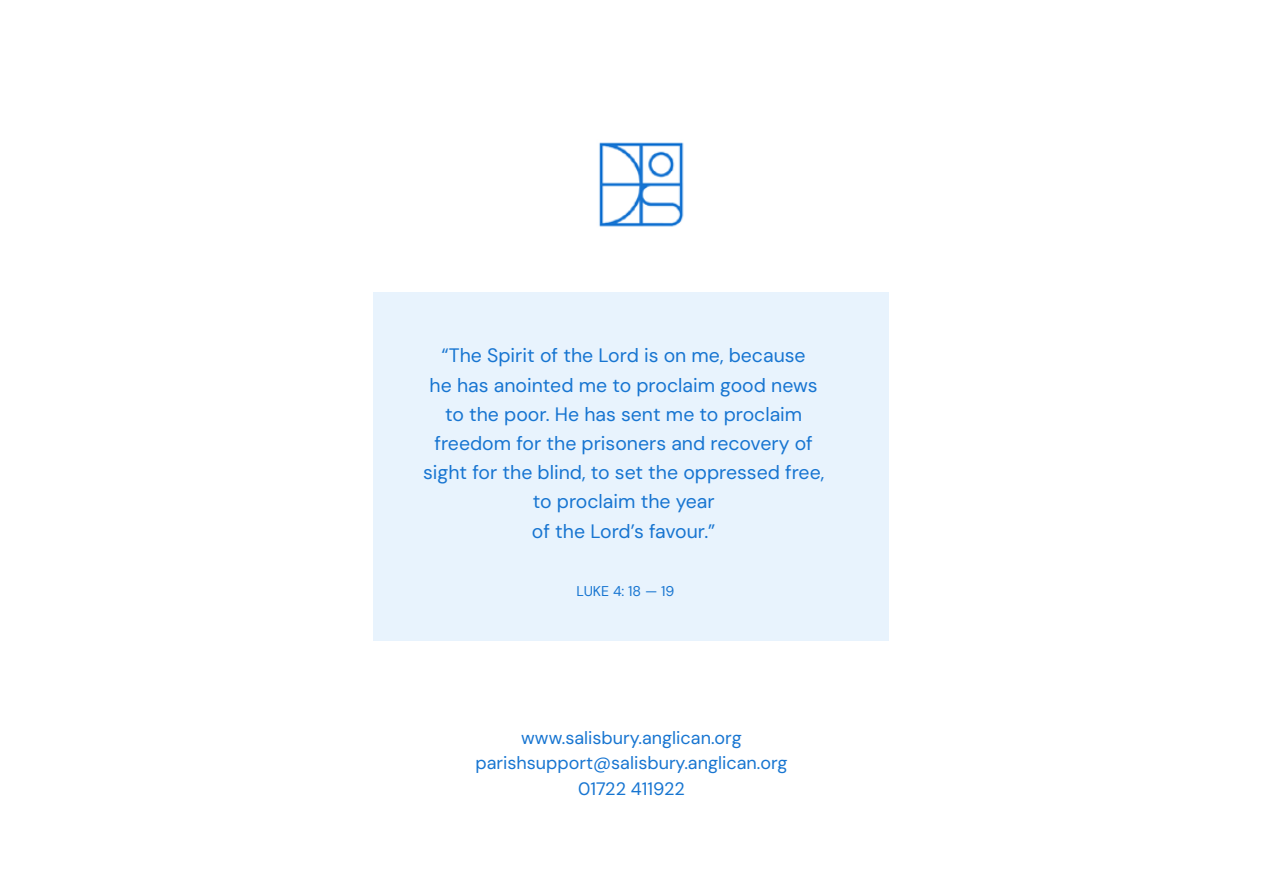
<style>
.page{position:relative;width:1263px;height:893px;background:#fff}
.page>*{position:absolute;margin:0;border:0;box-sizing:border-box;transform-origin:0 0}
.t1{font:19.5px/29.2px "DM Sans 9 pt";color:#1775d1;text-align:center}
.t2{font:18px/25.5px "DM Sans 9 pt";color:#1775d1;text-align:center}
.t3{font:14.1px "DM Sans 9 pt";color:#1775d1}
</style>
<div class="page">
<div style="left:374px;top:292px;width:515px;height:349px;background:#e8f3fd"></div>
<img style="left:599px;top:142px;width:85px;height:85px">
<p class="t1" style="left:423px;top:341px;width:403px">“The Spirit of the Lord is on me, because<br>he has anointed me to proclaim good news to the poor. He has sent me to proclaim freedom for the prisoners and recovery of sight for the blind, to set the oppressed free, to proclaim the year<br>of the Lord’s favour.”</p>
<p class="t3" style="left:577px;top:582px;width:99px">LUKE 4: 18 — 19</p>
<p class="t2" style="left:475px;top:725px;width:314px">www.salisbury.anglican.org parishsupport@salisbury.anglican.org<br>01722 411922</p>
</div>
